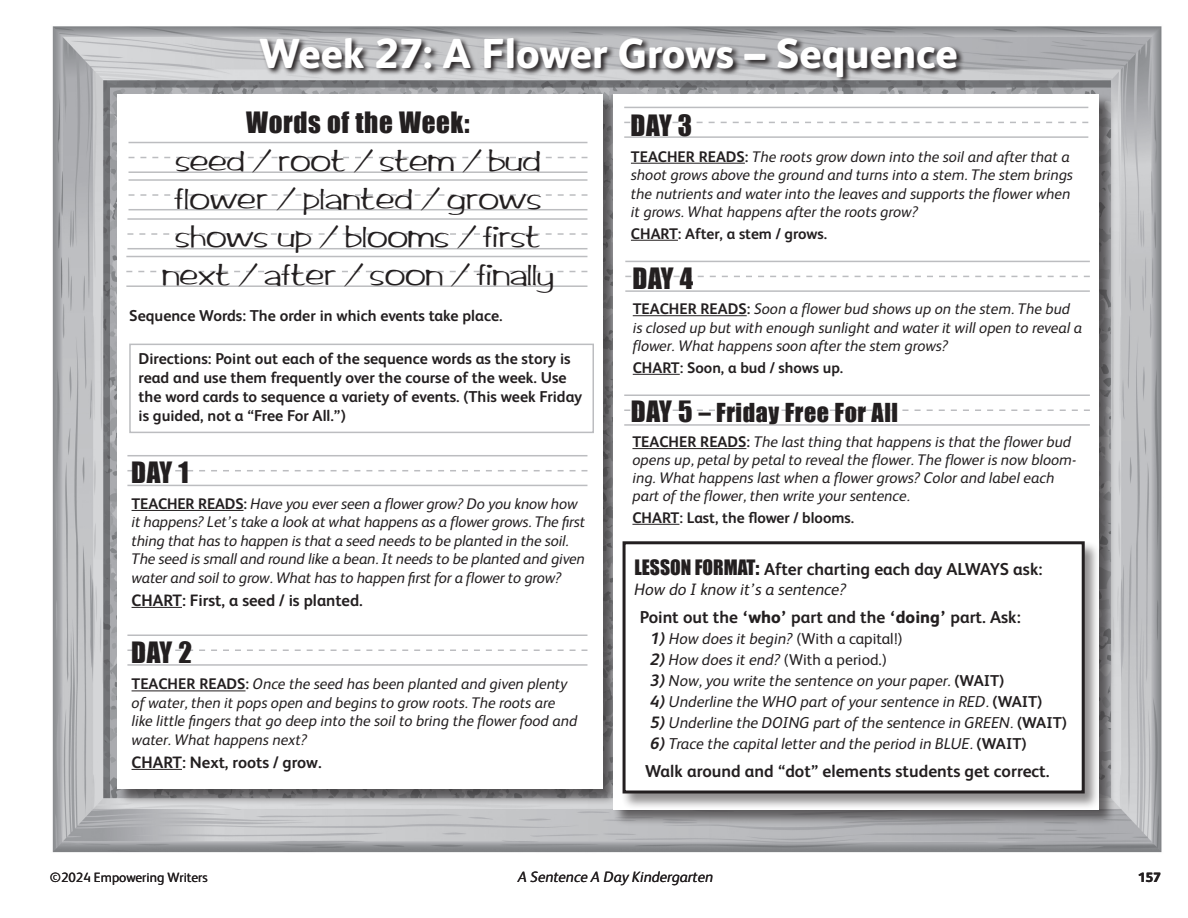
<style>
.page{position:relative;width:1188px;height:918px;background:#fff}
.page>*{position:absolute;margin:0;border:0;box-sizing:border-box;transform-origin:0 0}
.t1{font:800 42px "FS Albert";color:#fff}
.t2{font:31.5px/37.8px "Arctic";color:#231f20;text-align:center}
.t3{font:27px "Impact";letter-spacing:.025em;color:#231f20}
.t4{font:24px "Impact";letter-spacing:.025em;color:#231f20}
.t5{font:700 17.25px "FS Albert";color:#231f20}
.t6{font:700 16.5px "FS Albert";color:#231f20}
.t7{font:italic 16.5px "FS Albert";color:#231f20}
.t8{font:700 15.75px/18.9px "FS Albert";color:#231f20}
.t9{font:italic 15.75px "FS Albert";color:#231f20}
.t10{font:15.75px "FS Albert";color:#231f20}
.t11{font:italic 15.3px/18.5px "FS Albert";color:#231f20}
.t12{font:700 15.3px "FS Albert";color:#231f20}
.t13{font:italic 15px "FS Albert";color:#231f20}
.t14{font:13.5px "FS Albert";color:#231f20}
.t15{font:800 13.5px "FS Albert";color:#231f20}
.s1{font-weight:700;font-style:normal}
.s2{font-size:27px}
.s3{font-family:"Impact";font-weight:400;font-size:19.5px}
.s4{font-weight:800}
.s5{font-weight:700;font-size:16.5px}
.s6{font-style:normal}
.s7{font-weight:700;font-style:italic;font-size:16.5px}
.s8{font-style:italic}
</style>
<div class="page">
<img style="left:52px;top:26px;width:1110px;height:827px">
<div style="left:117px;top:94px;width:503px;height:712px;background:#231f20;opacity:.6"></div>
<div style="left:117px;top:94px;width:486px;height:695px;background:#fff"></div>
<div style="left:613px;top:94px;width:503px;height:732px;background:#231f20;opacity:.6"></div>
<div style="left:613px;top:94px;width:486px;height:716px;background:#fff"></div>
<hr style="left:127px;top:455px;width:460px;height:1px;background:#bcbdc0">
<svg style="left:127px;top:470px;width:460px;height:1px"></svg>
<hr style="left:127px;top:485px;width:460px;height:1px;background:#bcbdc0">
<hr style="left:127px;top:634px;width:460px;height:2px;background:#bcbdc0">
<svg style="left:127px;top:650px;width:460px;height:1px"></svg>
<hr style="left:127px;top:664px;width:460px;height:2px;background:#bcbdc0">
<hr style="left:624px;top:107px;width:464px;height:1px;background:#bcbdc0">
<svg style="left:624px;top:122px;width:464px;height:1px"></svg>
<hr style="left:624px;top:136px;width:464px;height:2px;background:#bcbdc0">
<hr style="left:624px;top:394px;width:466px;height:2px;background:#bcbdc0">
<svg style="left:624px;top:410px;width:466px;height:1px"></svg>
<hr style="left:624px;top:424px;width:466px;height:2px;background:#bcbdc0">
<hr style="left:625px;top:261px;width:465px;height:1px;background:#bcbdc0">
<svg style="left:625px;top:276px;width:465px;height:1px"></svg>
<hr style="left:625px;top:290px;width:465px;height:2px;background:#bcbdc0">
<hr style="left:132px;top:510px;width:112px;height:1px;background:#231f20">
<hr style="left:132px;top:607px;width:50px;height:1px;background:#231f20">
<hr style="left:132px;top:691px;width:114px;height:1px;background:#231f20">
<hr style="left:132px;top:769px;width:50px;height:1px;background:#231f20">
<hr style="left:631px;top:163px;width:114px;height:1px;background:#231f20">
<hr style="left:631px;top:240px;width:47px;height:1px;background:#231f20">
<hr style="left:633px;top:315px;width:114px;height:1px;background:#231f20">
<hr style="left:633px;top:374px;width:47px;height:1px;background:#231f20">
<hr style="left:632px;top:448px;width:114px;height:1px;background:#231f20">
<hr style="left:632px;top:524px;width:47px;height:1px;background:#231f20">
<svg style="left:258px;top:36px;width:707px;height:49px;background:#939395"></svg>
<div style="left:129px;top:344px;width:465px;height:89px;border:2px solid #bcbdc0"></div>
<div style="left:621px;top:541px;width:479px;height:269px;background:#231f20;opacity:.5"></div>
<div style="left:624px;top:543px;width:459px;height:249px;background:#fff"></div>
<div style="left:623px;top:541px;width:462px;height:253px;border:3px solid #231f20"></div>
<hr style="left:129px;top:142px;width:458px;height:1px;background:#bcbdc0">
<svg style="left:129px;top:157px;width:458px;height:1px"></svg>
<hr style="left:129px;top:171px;width:458px;height:2px;background:#bcbdc0">
<hr style="left:129px;top:179px;width:458px;height:2px;background:#bcbdc0">
<svg style="left:129px;top:194px;width:458px;height:2px"></svg>
<hr style="left:129px;top:209px;width:458px;height:1px;background:#bcbdc0">
<hr style="left:127px;top:218px;width:460px;height:2px;background:#bcbdc0">
<svg style="left:127px;top:233px;width:460px;height:2px"></svg>
<hr style="left:127px;top:248px;width:460px;height:1px;background:#bcbdc0">
<hr style="left:126px;top:256px;width:461px;height:1px;background:#bcbdc0">
<svg style="left:126px;top:271px;width:461px;height:1px"></svg>
<hr style="left:126px;top:285px;width:461px;height:2px;background:#bcbdc0">
<h1 class="t1" style="left:259px;top:23px;width:700px">Week 27: A Flower Grows – Sequence</h1>
<h3 class="t3" style="left:246px;top:101px;width:225px">Words of the Week:</h3>
<h2 class="t2" style="left:162px;top:145px;width:393px">seed / root / stem / bud flower / planted / grows shows up / blooms / first next / after / soon / finally</h2>
<p class="t8" style="left:129px;top:305px;width:375px">Sequence Words: The order in which events take place.</p>
<p class="t8" style="left:139px;top:349px;width:445px">Directions: Point out each of the sequence words as the story is read and use them frequently over the course of the week. Use the word cards to sequence a variety of events. (This week Friday is guided, not a “Free For All.”)</p>
<h3 class="t3" style="left:131px;top:451px;width:59px">DAY 1</h3>
<p class="t11" style="left:132px;top:494px;width:455px"><span class="s1">TEACHER READS:</span> Have you ever seen a flower grow? Do you know how it happens? Let’s take a look at what happens as a flower grows. The first thing that has to happen is that a seed needs to be planted in the soil.<br>The seed is small and round like a bean. It needs to be planted and given water and soil to grow. What has to happen first for a flower to grow?</p>
<p class="t6" style="left:132px;top:589px;width:233px">CHART: First, a seed / is planted.</p>
<h3 class="t3" style="left:131px;top:631px;width:62px">DAY 2</h3>
<p class="t11" style="left:132px;top:674px;width:447px"><span class="s1">TEACHER READS:</span> Once the seed has been planted and given plenty of water, then it pops open and begins to grow roots. The roots are like little fingers that go deep into the soil to bring the flower food and water. What happens next?</p>
<p class="t6" style="left:132px;top:751px;width:192px">CHART: Next, roots / grow.</p>
<h3 class="t3" style="left:631px;top:104px;width:63px">DAY 3</h3>
<p class="t11" style="left:631px;top:146px;width:444px"><span class="s1">TEACHER READS:</span> The roots grow down into the soil and after that a shoot grows above the ground and turns into a stem. The stem brings the nutrients and water into the leaves and supports the flower when it grows. What happens after the roots grow?</p>
<p class="t12" style="left:631px;top:223px;width:198px">CHART: After, a stem / grows.</p>
<h3 class="t3" style="left:632px;top:258px;width:62px">DAY 4</h3>
<p class="t11" style="left:633px;top:299px;width:451px"><span class="s1">TEACHER READS:</span> Soon a flower bud shows up on the stem. The bud is closed up but with enough sunlight and water it will open to reveal a flower. What happens soon after the stem grows?</p>
<p class="t12" style="left:633px;top:357px;width:212px">CHART: Soon, a bud / shows up.</p>
<h3 class="t4" style="left:631px;top:393px;width:269px"><span class="s2">DAY 5</span> – Friday Free For All</h3>
<p class="t11" style="left:632px;top:432px;width:445px;line-height:18px"><span class="s1">TEACHER READS:</span> The last thing that happens is that the flower bud opens up, petal by petal to reveal the flower. The flower is now bloom&shy;ing. What happens last when a flower grows? Color and label each part of the flower, then write your sentence.</p>
<p class="t12" style="left:632px;top:507px;width:223px">CHART: Last, the flower / blooms.</p>
<p class="t5" style="left:634px;top:557px;width:410px"><span class="s3">LESSON FORMAT:</span> After charting each day ALWAYS ask:</p>
<p class="t7" style="left:634px;top:578px;width:213px">How do I know it’s a sentence?</p>
<p class="t5" style="left:640px;top:605px;width:382px">Point out the <span class="s4">‘who’</span> part and the <span class="s4">‘doing’</span> part. Ask:</p>
<p class="t9" style="left:651px;top:628px;width:254px"><span class="s5">1)</span> How does it begin? <span class="s6">(With a capital!)</span></p>
<p class="t10" style="left:651px;top:649px;width:238px"><span class="s7">2)</span> <span class="s8">How does it end?</span> (With a period.)</p>
<p class="t9" style="left:651px;top:670px;width:355px"><span class="s5">3)</span> Now, you write the sentence on your paper. <span class="s1">(WAIT)</span></p>
<p class="t9" style="left:651px;top:691px;width:393px"><span class="s5">4)</span> Underline the WHO part of your sentence in RED. <span class="s1">(WAIT)</span></p>
<p class="t9" style="left:651px;top:712px;width:418px"><span class="s5">5)</span> Underline the DOING part of the sentence in GREEN. <span class="s1">(WAIT)</span></p>
<p class="t9" style="left:651px;top:733px;width:377px"><span class="s5">6)</span> Trace the capital letter and the period in BLUE. <span class="s1">(WAIT)</span></p>
<p class="t5" style="left:645px;top:760px;width:406px">Walk around and “dot” elements students get correct.</p>
<p class="t14" style="left:50px;top:868px;width:159px">©2024 Empowering Writers</p>
<p class="t13" style="left:518px;top:866px;width:197px">A Sentence A Day Kindergarten</p>
<p class="t15" style="left:1138px;top:867px;width:25px">157</p>
</div>
